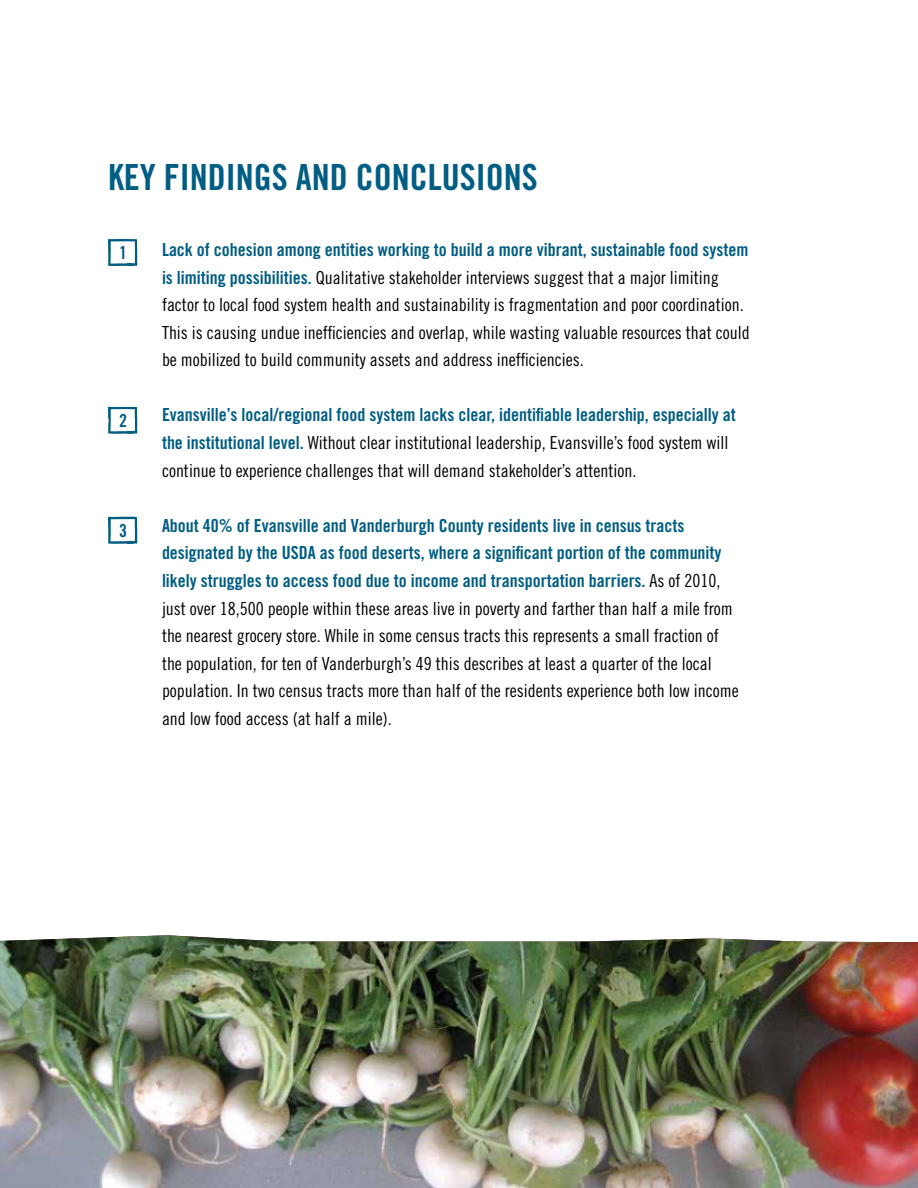
<style>
.page{position:relative;width:918px;height:1188px;background:#fff}
.page>*{position:absolute;margin:0;border:0;box-sizing:border-box;transform-origin:0 0}
.t1{font:36px "Trade Gothic Bold Cond Twenty";color:#005d83}
.t2{font:18px/27.6px "Trade Gothic Cond Eighteen";color:#000}
.t3{font:18px/27.6px "Trade Gothic Bold Cond Twenty";color:#005d83}
.s1{font-family:"Trade Gothic Bold Cond Twenty";color:#005d83}
.s2{font-family:"Trade Gothic Cond Eighteen";color:#000}
</style>
<div class="page">
<img style="left:0;top:935px;width:918px;height:253px">
<svg style="left:108px;top:239px;width:29px;height:27px"></svg>
<svg style="left:108px;top:407px;width:29px;height:27px"></svg>
<svg style="left:108px;top:517px;width:29px;height:27px"></svg>
<h1 class="t1" style="left:108px;top:155px;width:431px">KEY FINDINGS AND CONCLUSIONS</h1>
<p class="t3" style="left:119px;top:239px;width:9px">1</p>
<p class="t3" style="left:119px;top:406px;width:9px">2</p>
<p class="t3" style="left:119px;top:516px;width:9px">3</p>
<p class="t3" style="left:162px;top:236px;width:588px">Lack of cohesion among entities working to build a more vibrant, sustainable food system</p>
<p class="t2" style="left:162px;top:263px;width:589px"><span class="s1">is limiting possibilities.</span> Qualitative stakeholder interviews suggest that a major limiting factor to local food system health and sustainability is fragmentation and poor coordination.<br>This is causing undue inefficiencies and overlap, while wasting valuable resources that could be mobilized to build community assets and address inefficiencies.</p>
<p class="t3" style="left:162px;top:401px;width:575px">Evansville’s local/regional food system lacks clear, identifiable leadership, especially at</p>
<p class="t2" style="left:162px;top:429px;width:568px"><span class="s1">the institutional level.</span> Without clear institutional leadership, Evansville’s food system will continue to experience challenges that will demand stakeholder’s attention.</p>
<p class="t3" style="left:162px;top:512px;width:561px">About 40% of Evansville and Vanderburgh County residents live in census tracts designated by the USDA as food deserts, where a significant portion of the community likely struggles to access food due to income and transportation barriers. <span class="s2">As of 2010,</span></p>
<p class="t2" style="left:162px;top:594px;width:578px">just over 18,500 people within these areas live in poverty and farther than half a mile from the nearest grocery store. While in some census tracts this represents a small fraction of the population, for ten of Vanderburgh’s 49 this describes at least a quarter of the local population. In two census tracts more than half of the residents experience both low income and low food access (at half a mile).</p>
</div>
